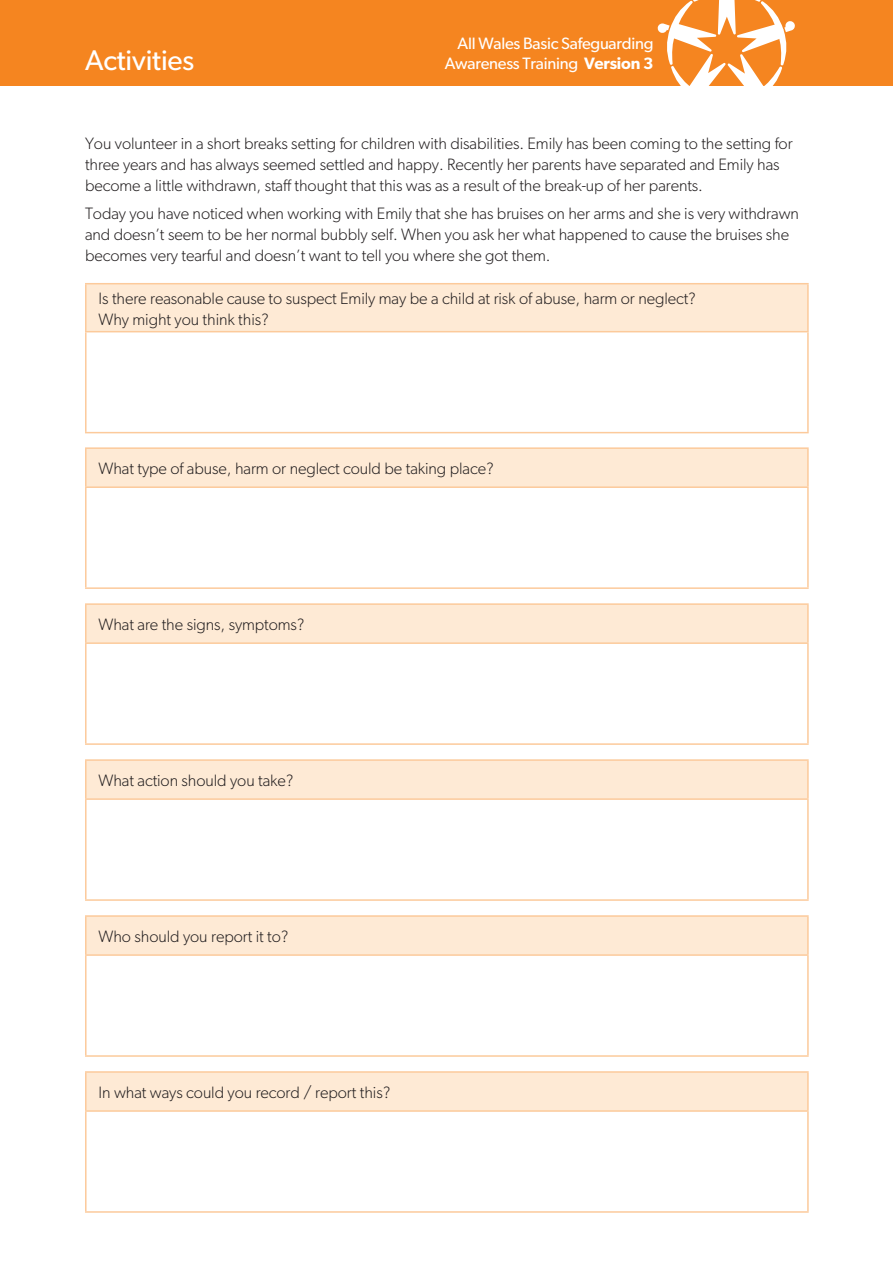
<style>
.page{position:relative;width:893px;height:1263px;background:#fff}
.page>*{position:absolute;margin:0;border:0;box-sizing:border-box;transform-origin:0 0}
.t1{font:28.5px "Gibson";letter-spacing:-.005em;color:#fff}
.t2{font:300 16.5px/21px "Gibson";letter-spacing:-.005em;color:#231f20}
.t3{font:16.5px "Gibson";letter-spacing:-.015em;color:#fff}
.s1{font-weight:600}
</style>
<div class="page">
<div style="left:0;top:0;width:893px;height:86px;background:#f58520"></div>
<svg style="left:658px;top:0;width:137px;height:86px"></svg>
<div style="left:86px;top:284px;width:722px;height:48px;background:#feead5"></div>
<hr style="left:85px;top:283px;width:724px;height:1px;background:#fcca9b">
<hr style="left:85px;top:284px;width:2px;height:47px;background:#fcca9b">
<hr style="left:807px;top:284px;width:2px;height:47px;background:#fcca9b">
<hr style="left:85px;top:331px;width:724px;height:1px;background:#fcca9b">
<hr style="left:85px;top:332px;width:2px;height:100px;background:#fcca9b">
<hr style="left:807px;top:332px;width:2px;height:100px;background:#fcca9b">
<hr style="left:85px;top:432px;width:724px;height:1px;background:#fcca9b">
<div style="left:86px;top:448px;width:722px;height:39px;background:#feead5"></div>
<hr style="left:85px;top:447px;width:724px;height:2px;background:#fcca9b">
<hr style="left:85px;top:449px;width:2px;height:37px;background:#fcca9b">
<hr style="left:807px;top:449px;width:2px;height:37px;background:#fcca9b">
<hr style="left:85px;top:486px;width:724px;height:2px;background:#fcca9b">
<hr style="left:85px;top:488px;width:2px;height:99px;background:#fcca9b">
<hr style="left:807px;top:488px;width:2px;height:99px;background:#fcca9b">
<hr style="left:85px;top:587px;width:724px;height:2px;background:#fcca9b">
<div style="left:86px;top:604px;width:722px;height:39px;background:#feead5"></div>
<hr style="left:85px;top:603px;width:724px;height:2px;background:#fcca9b">
<hr style="left:85px;top:605px;width:2px;height:37px;background:#fcca9b">
<hr style="left:807px;top:605px;width:2px;height:37px;background:#fcca9b">
<hr style="left:85px;top:642px;width:724px;height:2px;background:#fcca9b">
<hr style="left:85px;top:644px;width:2px;height:99px;background:#fcca9b">
<hr style="left:807px;top:644px;width:2px;height:99px;background:#fcca9b">
<hr style="left:85px;top:743px;width:724px;height:2px;background:#fcca9b">
<div style="left:86px;top:760px;width:722px;height:39px;background:#feead5"></div>
<hr style="left:85px;top:759px;width:724px;height:2px;background:#fcca9b">
<hr style="left:85px;top:761px;width:2px;height:37px;background:#fcca9b">
<hr style="left:807px;top:761px;width:2px;height:37px;background:#fcca9b">
<hr style="left:85px;top:798px;width:724px;height:2px;background:#fcca9b">
<hr style="left:85px;top:800px;width:2px;height:99px;background:#fcca9b">
<hr style="left:807px;top:800px;width:2px;height:99px;background:#fcca9b">
<hr style="left:85px;top:899px;width:724px;height:2px;background:#fcca9b">
<div style="left:86px;top:916px;width:722px;height:39px;background:#feead5"></div>
<hr style="left:85px;top:915px;width:724px;height:2px;background:#fcca9b">
<hr style="left:85px;top:917px;width:2px;height:37px;background:#fcca9b">
<hr style="left:807px;top:917px;width:2px;height:37px;background:#fcca9b">
<hr style="left:85px;top:954px;width:724px;height:2px;background:#fcca9b">
<hr style="left:85px;top:956px;width:2px;height:99px;background:#fcca9b">
<hr style="left:807px;top:956px;width:2px;height:99px;background:#fcca9b">
<hr style="left:85px;top:1055px;width:724px;height:2px;background:#fcca9b">
<div style="left:86px;top:1072px;width:722px;height:39px;background:#feead5"></div>
<hr style="left:85px;top:1071px;width:724px;height:2px;background:#fcca9b">
<hr style="left:85px;top:1073px;width:2px;height:37px;background:#fcca9b">
<hr style="left:807px;top:1073px;width:2px;height:37px;background:#fcca9b">
<hr style="left:85px;top:1110px;width:724px;height:2px;background:#fcca9b">
<hr style="left:85px;top:1112px;width:2px;height:99px;background:#fcca9b">
<hr style="left:807px;top:1112px;width:2px;height:99px;background:#fcca9b">
<hr style="left:85px;top:1211px;width:724px;height:2px;background:#fcca9b">
<p class="t3" style="left:458px;top:33px;width:197px">All Wales Basic Safeguarding</p>
<h1 class="t1" style="left:85px;top:43px;width:111px">Activities</h1>
<p class="t3" style="left:445px;top:53px;width:210px">Awareness Training <span class="s1">Version 3</span></p>
<p class="t2" style="left:85px;top:133px;width:709px">You volunteer in a short breaks setting for children with disabilities. Emily has been coming to the setting for three years and has always seemed settled and happy. Recently her parents have separated and Emily has become a little withdrawn, staff thought that this was as a result of the break-up of her parents.</p>
<p class="t2" style="left:85px;top:202px;width:715px">Today you have noticed when working with Emily that she has bruises on her arms and she is very withdrawn and doesn’t seem to be her normal bubbly self. When you ask her what happened to cause the bruises she becomes very tearful and doesn’t want to tell you where she got them.</p>
<p class="t2" style="left:99px;top:287px;width:599px">Is there reasonable cause to suspect Emily may be a child at risk of abuse, harm or neglect?<br>Why might you think this?</p>
<p class="t2" style="left:99px;top:458px;width:397px">What type of abuse, harm or neglect could be taking place?</p>
<p class="t2" style="left:99px;top:614px;width:208px">What are the signs, symptoms?</p>
<p class="t2" style="left:99px;top:770px;width:196px">What action should you take?</p>
<p class="t2" style="left:99px;top:926px;width:192px">Who should you report it to?</p>
<p class="t2" style="left:99px;top:1082px;width:293px">In what ways could you record / report this?</p>
</div>
